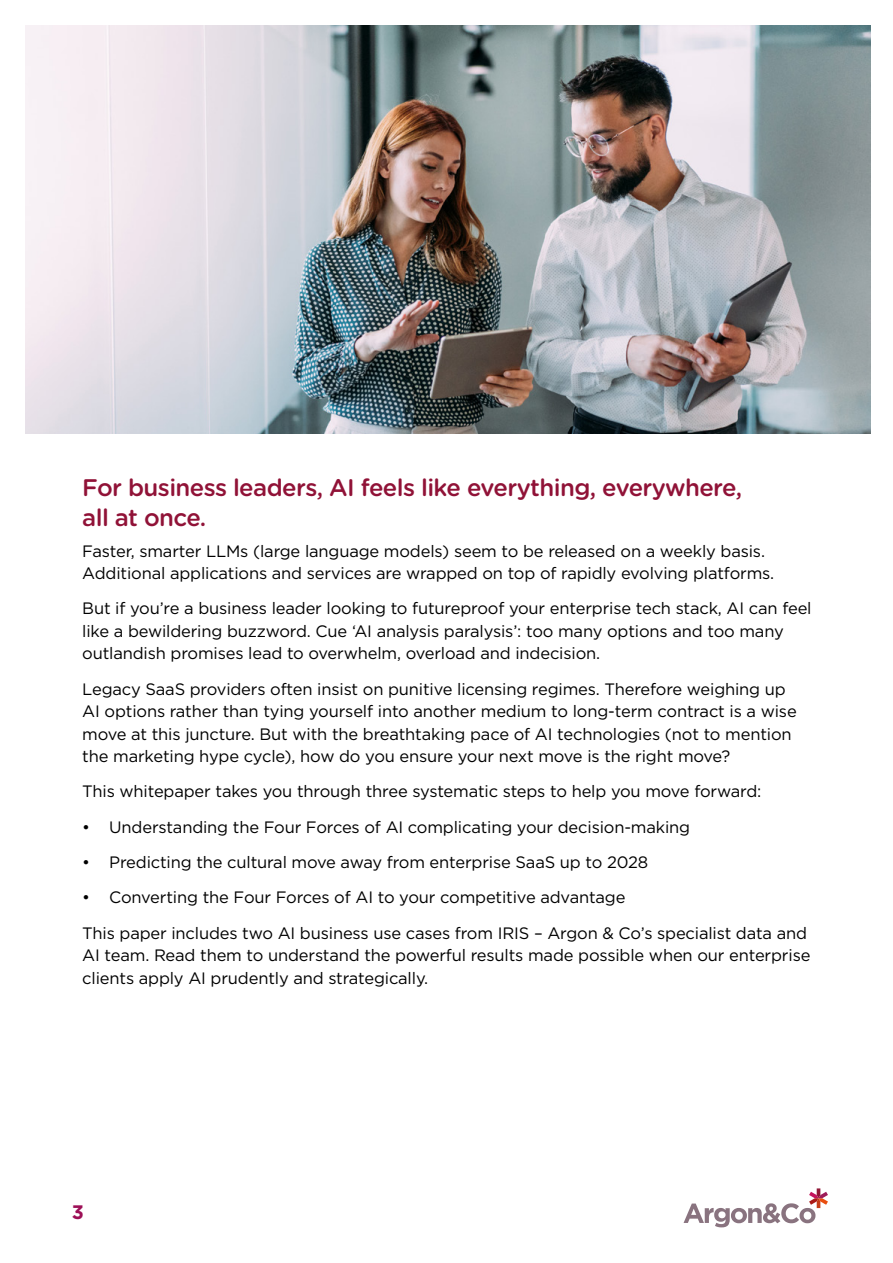
<style>
.page{position:relative;width:893px;height:1263px;background:#fff}
.page>*{position:absolute;margin:0;border:0;box-sizing:border-box;transform-origin:0 0}
.t1{font:500 24px/30px "Gotham Rounded";letter-spacing:-.025em;color:#901237}
.t2{font:700 19.5px "Gotham";color:#9d1057}
.t3{font:16.5px/22.5px "Gotham";letter-spacing:-.01em;color:#000}
</style>
<div class="page">
<svg style="left:684px;top:1188px;width:144px;height:39px"></svg>
<img style="left:26px;top:26px;width:844px;height:408px">
<h1 class="t1" style="left:82px;top:473px;width:661px">For business leaders, AI feels like everything, everywhere, all at once.</h1>
<p class="t3" style="left:82px;top:540px;width:693px">Faster, smarter LLMs (large language models) seem to be released on a weekly basis.<br>Additional applications and services are wrapped on top of rapidly evolving platforms.</p>
<p class="t3" style="left:82px;top:598px;width:731px">But if you’re a business leader looking to futureproof your enterprise tech stack, AI can feel like a bewildering buzzword. Cue ‘AI analysis paralysis’: too many options and too many outlandish promises lead to overwhelm, overload and indecision.</p>
<p class="t3" style="left:82px;top:678px;width:716px">Legacy SaaS providers often insist on punitive licensing regimes. Therefore weighing up AI options rather than tying yourself into another medium to long-term contract is a wise move at this juncture. But with the breathtaking pace of AI technologies (not to mention the marketing hype cycle), how do you ensure your next move is the right move?</p>
<p class="t3" style="left:82px;top:781px;width:681px">This whitepaper takes you through three systematic steps to help you move forward:</p>
<p class="t3" style="left:82px;top:816px;width:609px">• Understanding the Four Forces of AI complicating your decision-making</p>
<p class="t3" style="left:82px;top:852px;width:567px">• Predicting the cultural move away from enterprise SaaS up to 2028</p>
<p class="t3" style="left:82px;top:881px;width:726px;line-height:35.2px">• Converting the Four Forces of AI to your competitive advantage<br>This paper includes two AI business use cases from IRIS – Argon &amp; Co’s specialist data and</p>
<p class="t3" style="left:82px;top:945px;width:730px">AI team. Read them to understand the powerful results made possible when our enterprise clients apply AI prudently and strategically.</p>
<p class="t2" style="left:72px;top:1203px;width:14px">3</p>
</div>
